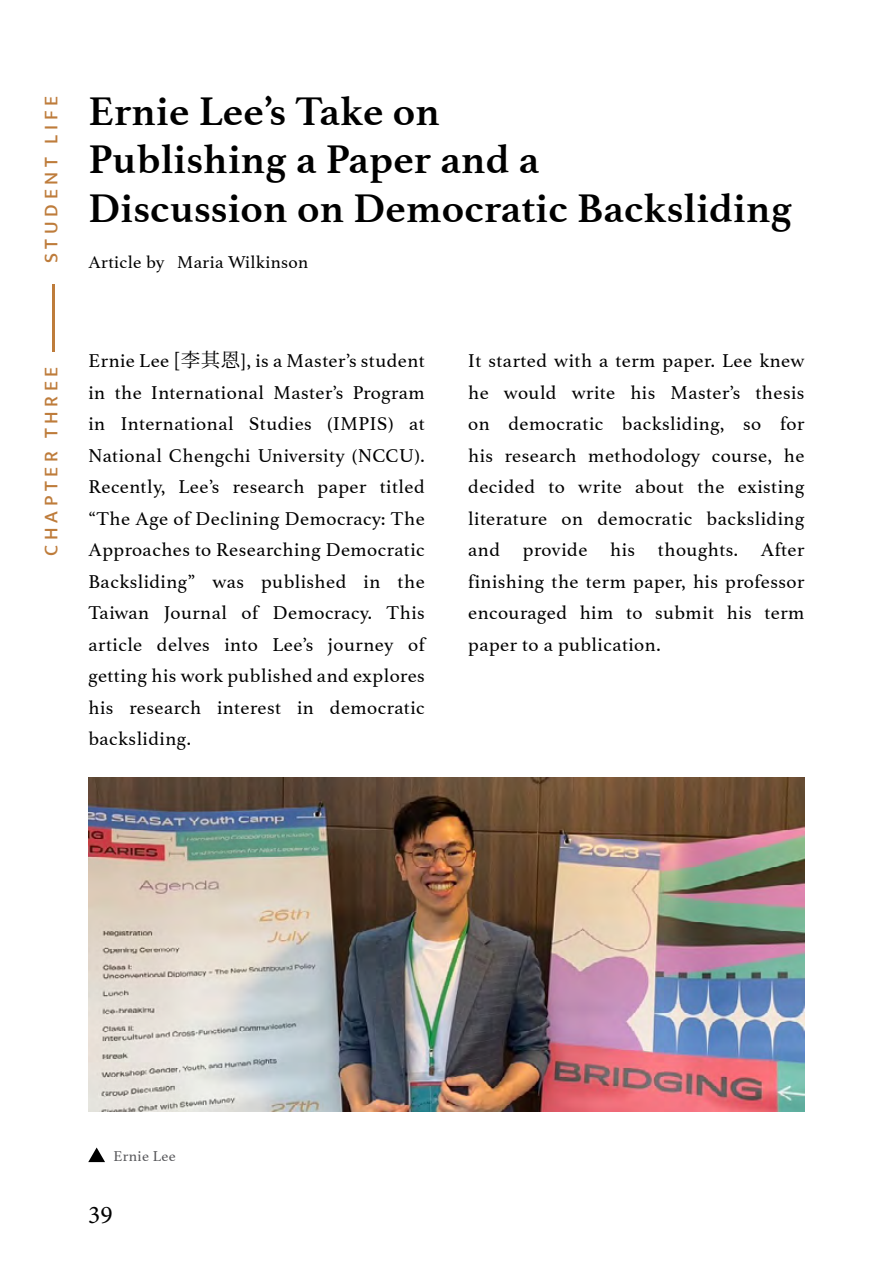
<style>
.page{position:relative;width:893px;height:1263px;background:#fff}
.page>*{position:absolute;margin:0;border:0;box-sizing:border-box;transform-origin:0 0}
.t1{font:700 42px/48px "Athelas";letter-spacing:.005em;color:#000}
.t2{font:25.5px "Minion Pro";color:#000}
.t3{font:19.5px/31.5px "Athelas";letter-spacing:.025em;color:#000;text-align:justify}
.t4{font:500 19.5px "Mukta Mahee";letter-spacing:.24em;color:#be7c3b}
.t5{font:18px "Athelas";letter-spacing:.02em;color:#000}
.t6{font:15px "Athelas";letter-spacing:.02em;color:#58585b}
.s1{font-family:"Gen Yo Min TW R"}
</style>
<div class="page">
<hr style="left:52px;top:284px;width:2px;height:68px;background:#be7c3b">
<svg style="left:88px;top:1147px;width:17px;height:15px"></svg>
<img style="left:88px;top:777px;width:716px;height:335px">
<p class="t4" style="left:39px;top:263px;width:169px;rotate:-90deg">STUDENT LIFE</p>
<h1 class="t1" style="left:88px;top:87px;width:705px">Ernie Lee’s Take on<br>Publishing a Paper and a<br>Discussion on Democratic Backsliding</h1>
<p class="t5" style="left:88px;top:248px;width:221px">Article by Maria Wilkinson</p>
<p class="t4" style="left:39px;top:556px;width:190px;rotate:-90deg">CHAPTER THREE</p>
<p class="t3" style="left:88px;top:344px;width:338px">Ernie Lee <span class="s1">[李其恩</span>], is a Master’s student in the International Master’s Program in International Studies (IMPIS) at National Chengchi University (NCCU).<br>Recently, Lee’s research paper titled “The Age of Declining Democracy: The Approaches to Researching Democratic Backsliding” was published in the Taiwan Journal of Democracy. This article delves into Lee’s journey of getting his work published and explores his research interest in democratic backsliding.</p>
<p class="t3" style="left:468px;top:344px;width:338px">It started with a term paper. Lee knew he would write his Master’s thesis on democratic backsliding, so for his research methodology course, he decided to write about the existing literature on democratic backsliding and provide his thoughts. After finishing the term paper, his professor encouraged him to submit his term paper to a publication.</p>
<p class="t6" style="left:113px;top:1144px;width:64px">Ernie Lee</p>
<h2 class="t2" style="left:88px;top:1198px;width:26px">39</h2>
</div>
